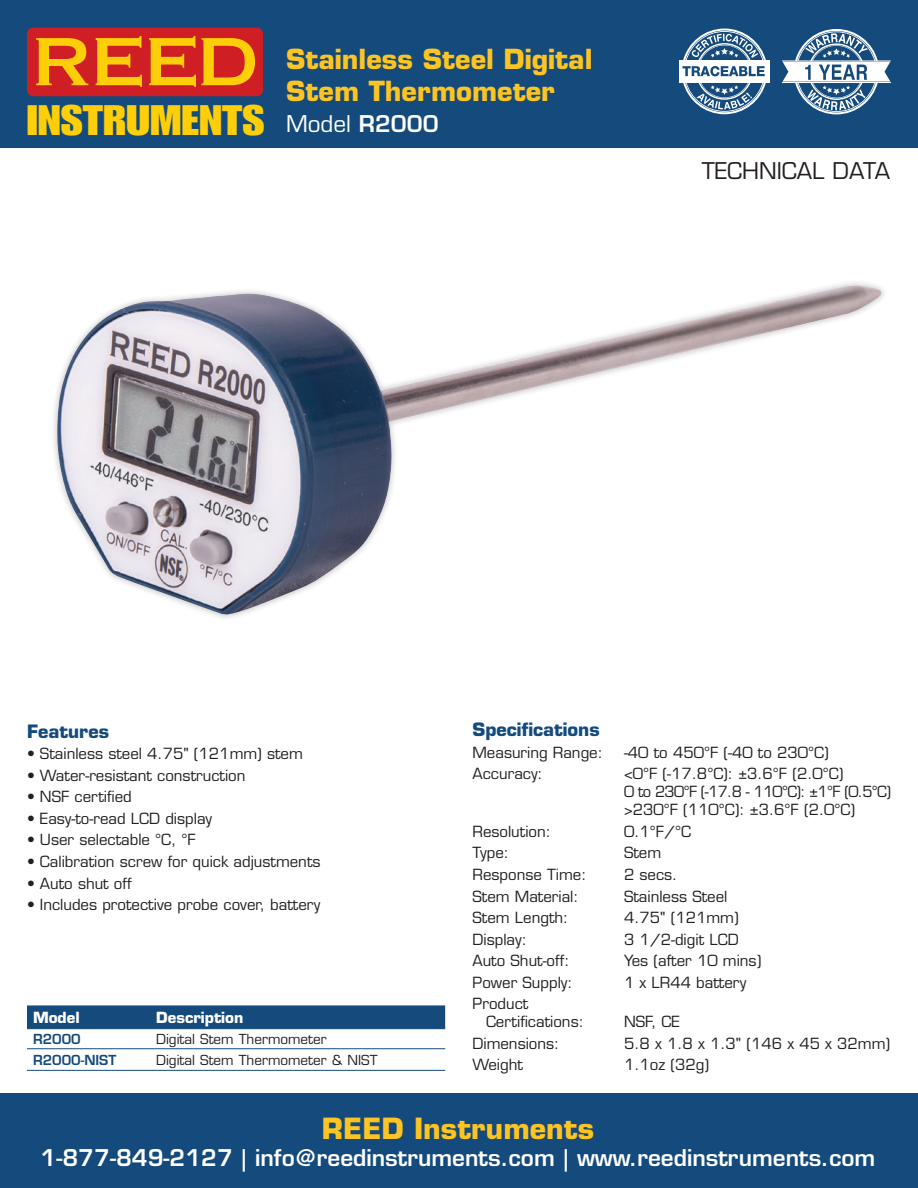
<style>
.page{position:relative;width:918px;height:1188px;background:#fff}
.page>*{position:absolute;margin:0;border:0;box-sizing:border-box;transform-origin:0 0}
.t1{font:41.7px "Impact LT Std";color:#fece08;scale:1.19 1}
.t2{font:700 28.5px "Eurostile LT Std";color:#fec422}
.t3{font:700 27px/32.4px "Eurostile LT Std";color:#fec422}
.t4{font:600 22.5px "Eurostile LT Std";color:#fff}
.t5{font:22.5px "Eurostile LT Std";color:#231f20}
.t6{font:22.5px "Eurostile LT Std";color:#fff}
.t7{font:700 18px "Eurostile LT Std";color:#144a7c}
.t8{font:15px/18px "Eurostile LT Std";color:#231f20}
.t9{font:15px/18px "Eurostile LT Std";letter-spacing:-.04em;color:#231f20}
.t10{font:700 15px "Eurostile LT Std";color:#fff}
.t11{font:13.5px "Eurostile LT Std";color:#231f20}
.t12{font:600 13.5px "Eurostile LT Std";color:#144a7c}
.s1{font-weight:600}
</style>
<div class="page">
<div style="left:0;top:0;width:918px;height:148px;background:#144a7c"></div>
<svg style="left:782px;top:29px;width:109px;height:85px"></svg>
<div style="left:27px;top:28px;width:236px;height:68px;background:#d01e25;border-radius:6px"></div>
<svg style="left:36px;top:38px;width:52px;height:47px"></svg>
<svg style="left:96px;top:36px;width:46px;height:51px"></svg>
<svg style="left:149px;top:36px;width:106px;height:51px"></svg>
<img style="left:57px;top:285px;width:827px;height:331px">
<div style="left:27px;top:1005px;width:418px;height:23px;background:#144a7c"></div>
<hr style="left:27px;top:1048px;width:123px;height:1px;background:#144a7c">
<hr style="left:150px;top:1048px;width:295px;height:1px;background:#144a7c">
<hr style="left:27px;top:1070px;width:123px;height:1px;background:#144a7c">
<hr style="left:150px;top:1070px;width:295px;height:1px;background:#144a7c">
<hr style="left:27px;top:1028px;width:123px;height:1px;background:#144a7c">
<hr style="left:150px;top:1028px;width:295px;height:1px;background:#144a7c">
<svg style="left:683px;top:83px;width:83px;height:31px"></svg>
<div style="left:679px;top:62px;width:91px;height:19px;background:#fff"></div>
<hr style="left:679px;top:60px;width:91px;height:1px;background:#fff">
<hr style="left:679px;top:82px;width:91px;height:1px;background:#fff">
<svg style="left:682px;top:29px;width:84px;height:47px"></svg>
<div style="left:0;top:1094px;width:918px;height:94px;background:#144a7c"></div>
<h1 class="t1" style="left:27px;top:96px;width:201px">INSTRUMENTS</h1>
<h3 class="t3" style="left:286px;top:43px;width:308px">Stainless Steel Digital<br>Stem Thermometer</h3>
<h3 class="t6" style="left:286px;top:110px;width:154px">Model <span class="s1">R2000</span></h3>
<h3 class="t5" style="left:702px;top:157px;width:190px">Technical Data</h3>
<p class="t7" style="left:27px;top:720px;width:84px">Features</p>
<p class="t8" style="left:27px;top:745px;width:277px">• Stainless steel 4.75" (121mm) stem</p>
<p class="t8" style="left:27px;top:767px;width:220px">• Water-resistant construction</p>
<p class="t8" style="left:27px;top:788px;width:106px">• NSF certified</p>
<p class="t8" style="left:27px;top:810px;width:187px">• Easy-to-read LCD display</p>
<p class="t8" style="left:27px;top:831px;width:170px">• User selectable °C, °F</p>
<p class="t8" style="left:27px;top:853px;width:295px">• Calibration screw for quick adjustments</p>
<p class="t8" style="left:27px;top:874px;width:106px">• Auto shut off</p>
<p class="t8" style="left:27px;top:896px;width:295px">• Includes protective probe cover, battery</p>
<p class="t10" style="left:33px;top:1008px;width:48px">Model</p>
<p class="t10" style="left:156px;top:1008px;width:89px">Description</p>
<p class="t12" style="left:33px;top:1030px;width:49px">R2000</p>
<p class="t11" style="left:156px;top:1031px;width:172px">Digital Stem Thermometer</p>
<p class="t12" style="left:33px;top:1051px;width:85px">R2000-NIST</p>
<p class="t11" style="left:156px;top:1052px;width:223px">Digital Stem Thermometer &amp; NIST</p>
<p class="t7" style="left:472px;top:719px;width:129px">Specifications</p>
<p class="t8" style="left:472px;top:744px;width:132px">Measuring Range:</p>
<p class="t8" style="left:624px;top:744px;width:206px">-40 to 450°F (-40 to 230°C)</p>
<p class="t8" style="left:472px;top:765px;width:72px">Accuracy:</p>
<p class="t9" style="left:624px;top:765px;width:269px">&lt;0°F (-17.8°C): ±3.6°F (2.0°C)<br>0 to 230°F (-17.8 - 110°C): ±1°F (0.5°C) &gt;230°F (110°C): ±3.6°F (2.0°C)</p>
<p class="t8" style="left:472px;top:823px;width:80px">Resolution:</p>
<p class="t8" style="left:624px;top:823px;width:68px">0.1°F/°C</p>
<p class="t8" style="left:472px;top:844px;width:38px">Type:</p>
<p class="t8" style="left:624px;top:844px;width:39px">Stem</p>
<p class="t8" style="left:472px;top:866px;width:116px">Response Time:</p>
<p class="t8" style="left:624px;top:866px;width:55px">2 secs.</p>
<p class="t8" style="left:472px;top:887px;width:108px">Stem Material:</p>
<p class="t8" style="left:624px;top:887px;width:105px">Stainless Steel</p>
<p class="t8" style="left:472px;top:909px;width:97px">Stem Length:</p>
<p class="t8" style="left:624px;top:909px;width:116px">4.75" (121mm)</p>
<p class="t8" style="left:472px;top:930px;width:56px">Display:</p>
<p class="t8" style="left:624px;top:930px;width:116px">3 1/2-digit LCD</p>
<p class="t8" style="left:472px;top:952px;width:99px">Auto Shut-off:</p>
<p class="t8" style="left:624px;top:952px;width:139px">Yes (after 10 mins)</p>
<p class="t8" style="left:472px;top:973px;width:102px">Power Supply:</p>
<p class="t8" style="left:624px;top:973px;width:124px">1 x LR44 battery</p>
<p class="t8" style="left:486px;top:995px;width:99px;text-indent:-14px">Product<br>Certifications:</p>
<p class="t8" style="left:624px;top:1013px;width:58px">NSF, CE</p>
<p class="t8" style="left:472px;top:1034px;width:88px">Dimensions:</p>
<p class="t8" style="left:624px;top:1034px;width:268px">5.8 x 1.8 x 1.3" (146 x 45 x 32mm)</p>
<p class="t8" style="left:472px;top:1056px;width:52px">Weight</p>
<p class="t8" style="left:624px;top:1056px;width:87px">1.1oz (32g)</p>
<h2 class="t2" style="left:322px;top:1111px;width:274px">REED Instruments</h2>
<h3 class="t4" style="left:41px;top:1144px;width:836px">1-877-849-2127 | info@reedinstruments.com | www.reedinstruments.com</h3>
</div>
